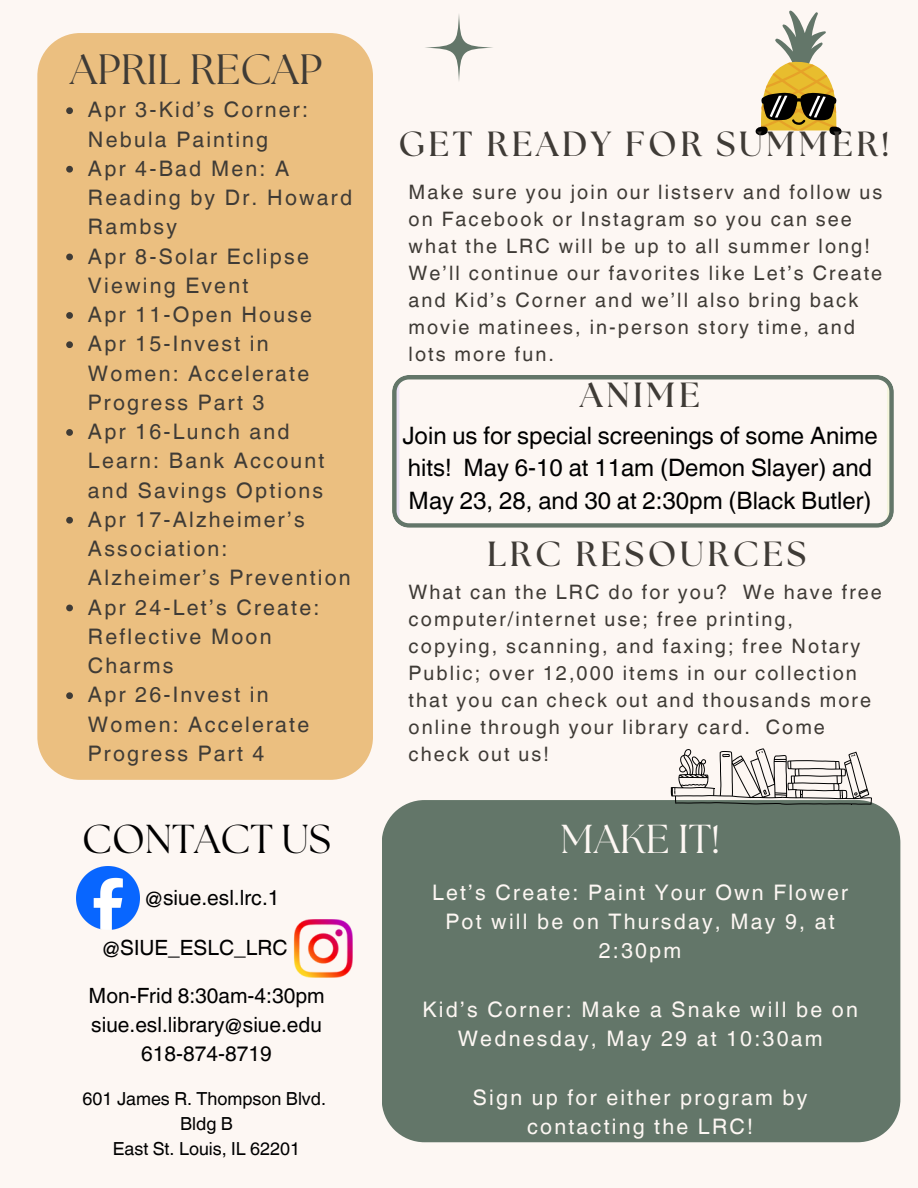
<style>
.page{position:relative;width:918px;height:1188px;background:#fdf7f3}
.page>*{position:absolute;margin:0;border:0;box-sizing:border-box;transform-origin:0 0}
.t1{font:42.3px "The Seasons";color:#3f3b36}
.t2{font:40.35px "The Seasons";color:#000}
.t3{font:40.35px "The Seasons";color:#fdf7f3}
.t4{font:700 34.95px "The Seasons";letter-spacing:.105em;color:#3f3b36}
.t5{font:24px/32.7px "Helvetica World";color:#000}
.t6{font:21.45px/29.2px "Helvetica World";letter-spacing:.105em;color:#3f3b36}
.t7{font:21.45px/29.2px "Helvetica World";letter-spacing:.105em;color:#fdf7f3;text-align:center}
.t8{font:21px/29.2px "Helvetica World";color:#000;text-align:center}
.t9{font:19.95px/27px "Helvetica World";letter-spacing:.105em;color:#3f3b36}
.t10{font:18px "Helvetica World";color:#000}
</style>
<div class="page">
<svg style="left:424px;top:13px;width:70px;height:69px"></svg>
<img style="left:77px;top:867px;width:63px;height:63px">
<img style="left:293px;top:919px;width:59px;height:59px">
<div style="left:37px;top:33px;width:336px;height:747px;background:#ebbf80"></div>
<div style="left:382px;top:800px;width:518px;height:342px;background:#637669"></div>
<svg style="left:671px;top:748px;width:201px;height:57px"></svg>
<svg style="left:755px;top:10px;width:87px;height:125px"></svg>
<svg style="left:392px;top:375px;width:502px;height:153px"></svg>
<svg style="left:66px;top:107px;width:7px;height:7px"></svg>
<svg style="left:66px;top:166px;width:7px;height:7px"></svg>
<svg style="left:66px;top:254px;width:7px;height:6px"></svg>
<svg style="left:66px;top:312px;width:7px;height:7px"></svg>
<svg style="left:66px;top:341px;width:7px;height:7px"></svg>
<svg style="left:66px;top:429px;width:7px;height:7px"></svg>
<svg style="left:66px;top:517px;width:7px;height:7px"></svg>
<svg style="left:66px;top:605px;width:7px;height:6px"></svg>
<svg style="left:66px;top:692px;width:7px;height:7px"></svg>
<p class="t1" style="left:70px;top:50px;width:254px">APRIL RECAP</p>
<p class="t6" style="left:88px;top:95px;width:222px">Apr 3-Kid’s Corner:<br>Nebula Painting</p>
<p class="t6" style="left:88px;top:154px;width:266px">Apr 4-Bad Men: A<br>Reading by Dr. Howard<br>Rambsy</p>
<p class="t6" style="left:88px;top:242px;width:222px">Apr 8-Solar Eclipse<br>Viewing Event</p>
<p class="t6" style="left:88px;top:300px;width:226px">Apr 11-Open House</p>
<p class="t6" style="left:88px;top:329px;width:223px">Apr 15-Invest in<br>Women: Accelerate<br>Progress Part 3</p>
<p class="t6" style="left:88px;top:417px;width:238px">Apr 16-Lunch and<br>Learn: Bank Account and Savings Options</p>
<h2 class="t6" style="left:88px;top:505px;width:264px">Apr 17-Alzheimer’s<br>Association:<br>Alzheimer’s Prevention</h2>
<h5 class="t6" style="left:88px;top:593px;width:233px">Apr 24-Let’s Create:<br>Reflective Moon<br>Charms</h5>
<p class="t6" style="left:88px;top:680px;width:223px">Apr 26-Invest in<br>Women: Accelerate<br>Progress Part 4</p>
<h5 class="t2" style="left:82px;top:821px;width:250px">CONTACT US</h5>
<h5 class="t8" style="left:145px;top:883px;width:136px">@siue.esl.lrc.1</h5>
<h1 class="t8" style="left:102px;top:933px;width:187px">@SIUE_ESLC_LRC</h1>
<p class="t8" style="left:89px;top:981px;width:238px">Mon-Frid 8:30am-4:30pm siue.esl.library@siue.edu<br>618-874-8719</p>
<h1 class="t10" style="left:83px;top:1088px;width:245px">601 James R. Thompson Blvd.</h1>
<h5 class="t10" style="left:180px;top:1113px;width:54px">Bldg B</h5>
<h5 class="t10" style="left:113px;top:1138px;width:189px">East St. Louis, IL 62201</h5>
<p class="t4" style="left:399px;top:128px;width:492px">GET READY FOR SUMMER!</p>
<p class="t9" style="left:409px;top:178px;width:475px">Make sure you join our listserv and follow us on Facebook or Instagram so you can see what the LRC will be up to all summer long!<br>We’ll continue our favorites like Let’s Create and Kid’s Corner and we’ll also bring back movie matinees, in-person story time, and lots more fun.</p>
<h5 class="t4" style="left:580px;top:379px;width:121px">ANIME</h5>
<h4 class="t5" style="left:402px;top:419px;width:477px">Join us for special screenings of some Anime hits! May 6-10 at 11am (Demon Slayer) and<br>May 23, 28, and 30 at 2:30pm (Black Butler)</h4>
<h5 class="t4" style="left:487px;top:539px;width:321px">LRC RESOURCES</h5>
<p class="t9" style="left:409px;top:578px;width:475px">What can the LRC do for you? We have free computer/internet use; free printing, copying, scanning, and faxing; free Notary Public; over 12,000 items in our collection that you can check out and thousands more online through your library card. Come check out us!</p>
<p class="t3" style="left:561px;top:821px;width:161px">MAKE IT!</p>
<h3 class="t7" style="left:432px;top:878px;width:418px">Let’s Create: Paint Your Own Flower<br>Pot will be on Thursday, May 9, at<br>2:30pm</h3>
<h2 class="t7" style="left:422px;top:995px;width:437px">Kid’s Corner: Make a Snake will be on<br>Wednesday, May 29 at 10:30am</h2>
<h2 class="t7" style="left:473px;top:1082px;width:336px">Sign up for either program by contacting the LRC!</h2>
</div>
